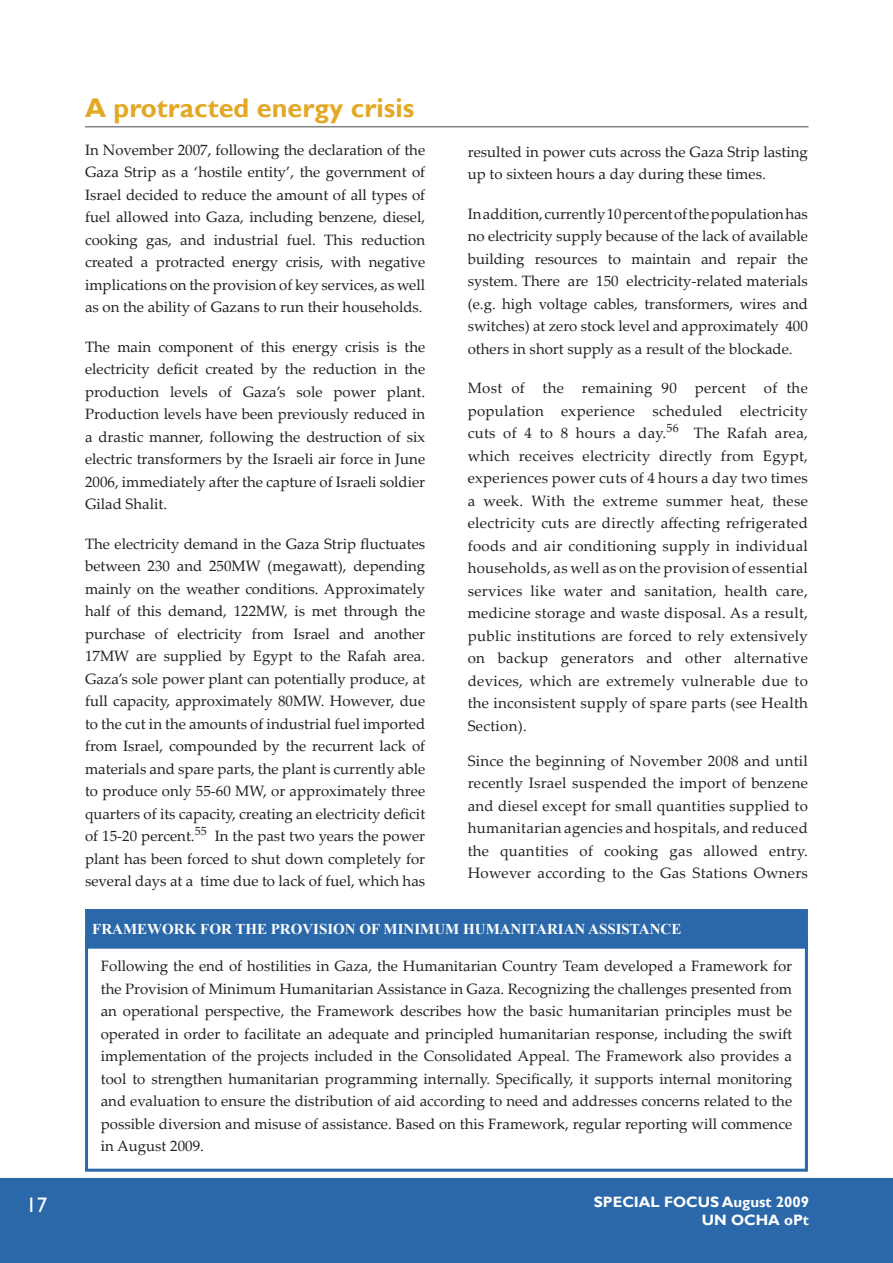
<style>
.page{position:relative;width:893px;height:1263px;background:#fff}
.page>*{position:absolute;margin:0;border:0;box-sizing:border-box;transform-origin:0 0}
.t1{font:700 27px "Gill Sans";color:#e3a825}
.t2{font:21px "Gill Sans";color:#fff}
.t3{font:15px/22.5px "Palatino Linotype";color:#231f20;text-align:justify}
.t4{font:700 15px "Times New Roman";color:#fff}
.t5{font:700 15px/18px "Gill Sans";color:#fff;text-align:right}
</style>
<div class="page">
<div style="left:0;top:1178px;width:893px;height:85px;background:#2a68a9"></div>
<div style="left:85px;top:936px;width:723px;height:236px;border:3px solid #2a68a9"></div>
<div style="left:87px;top:910px;width:719px;height:37px;background:#2a68a9"></div>
<div style="left:85px;top:909px;width:723px;height:40px;border:3px solid #2a68a9"></div>
<hr style="left:85px;top:126px;width:723px;height:1px;background:#808285">
<h2 class="t2" style="left:26px;top:1192px;width:22px">17</h2>
<h1 class="t1" style="left:85px;top:92px;width:331px">A protracted energy crisis</h1>
<p class="t3" style="left:85px;top:138px;width:342px">In November 2007, following the declaration of the Gaza Strip as a ‘hostile entity’, the government of Israel decided to reduce the amount of all types of fuel allowed into Gaza, including benzene, diesel, cooking gas, and industrial fuel. This reduction created a protracted energy crisis, with negative implications on the provision of key services, as well as on the ability of Gazans to run their households.</p>
<p class="t3" style="left:85px;top:335px;width:342px">The main component of this energy crisis is the electricity deficit created by the reduction in the production levels of Gaza’s sole power plant.<br>Production levels have been previously reduced in a drastic manner, following the destruction of six electric transformers by the Israeli air force in June 2006, immediately after the capture of Israeli soldier Gilad Shalit.</p>
<p class="t3" style="left:85px;top:532px;width:342px">The electricity demand in the Gaza Strip fluctuates between 230 and 250MW (megawatt), depending mainly on the weather conditions. Approximately half of this demand, 122MW, is met through the purchase of electricity from Israel and another 17MW are supplied by Egypt to the Rafah area.<br>Gaza’s sole power plant can potentially produce, at full capacity, approximately 80MW. However, due to the cut in the amounts of industrial fuel imported from Israel, compounded by the recurrent lack of materials and spare parts, the plant is currently able to produce only 55-60 MW, or approximately three quarters of its capacity, creating an electricity deficit of 15-20 percent.<sup>55</sup> In the past two years the power plant has been forced to shut down completely for several days at a time due to lack of fuel, which has</p>
<p class="t3" style="left:468px;top:140px;width:342px">resulted in power cuts across the Gaza Strip lasting up to sixteen hours a day during these times.</p>
<p class="t3" style="left:468px;top:202px;width:342px">In addition, currently 10 percent of the population has no electricity supply because of the lack of available building resources to maintain and repair the system. There are 150 electricity-related materials (e.g. high voltage cables, transformers, wires and switches) at zero stock level and approximately 400 others in short supply as a result of the blockade.</p>
<p class="t3" style="left:468px;top:376px;width:342px">Most of the remaining 90 percent of the population experience scheduled electricity cuts of 4 to 8 hours a day.<sup>56</sup> The Rafah area, which receives electricity directly from Egypt, experiences power cuts of 4 hours a day two times a week. With the extreme summer heat, these electricity cuts are directly affecting refrigerated foods and air conditioning supply in individual households, as well as on the provision of essential services like water and sanitation, health care, medicine storage and waste disposal. As a result, public institutions are forced to rely extensively on backup generators and other alternative devices, which are extremely vulnerable due to the inconsistent supply of spare parts (see Health Section).</p>
<p class="t3" style="left:468px;top:749px;width:342px">Since the beginning of November 2008 and until recently Israel suspended the import of benzene and diesel except for small quantities supplied to humanitarian agencies and hospitals, and reduced the quantities of cooking gas allowed entry.<br>However according to the Gas Stations Owners</p>
<p class="t4" style="left:92px;top:918px;width:591px">FRAMEWORK FOR THE PROVISION OF MINIMUM HUMANITARIAN ASSISTANCE</p>
<p class="t3" style="left:101px;top:954px;width:693px">Following the end of hostilities in Gaza, the Humanitarian Country Team developed a Framework for the Provision of Minimum Humanitarian Assistance in Gaza. Recognizing the challenges presented from an operational perspective, the Framework describes how the basic humanitarian principles must be operated in order to facilitate an adequate and principled humanitarian response, including the swift implementation of the projects included in the Consolidated Appeal. The Framework also provides a tool to strengthen humanitarian programming internally. Specifically, it supports internal monitoring and evaluation to ensure the distribution of aid according to need and addresses concerns related to the possible diversion and misuse of assistance. Based on this Framework, regular reporting will commence in August 2009.</p>
<p class="t5" style="left:594px;top:1194px;width:217px">SPECIAL FOCUS August 2009<br>UN OCHA oPt</p>
</div>
